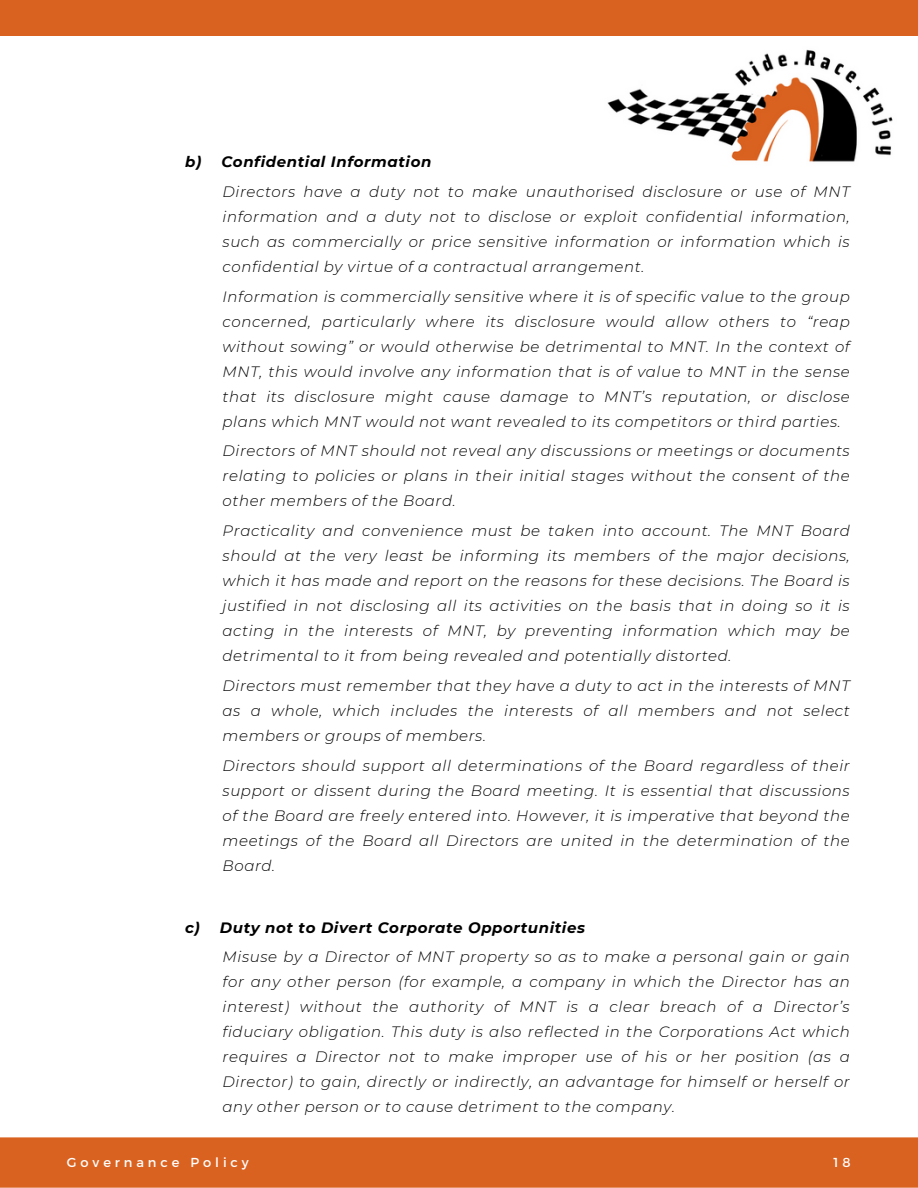
<style>
.page{position:relative;width:918px;height:1188px;background:#fff}
.page>*{position:absolute;margin:0;border:0;box-sizing:border-box;transform-origin:0 0}
.t1{font:italic 300 15px/25px "Montserrat";letter-spacing:.04em;color:#000;text-align:justify}
.t2{font:italic 700 15px "Montserrat";letter-spacing:.04em;color:#000}
.t3{font:13.05px "Montserrat";letter-spacing:.3em;color:#fff}
</style>
<div class="page">
<img style="left:607px;top:49px;width:286px;height:113px">
<div style="left:0;top:0;width:918px;height:36px;background:#da6220"></div>
<div style="left:0;top:1137px;width:918px;height:51px;background:#da6220"></div>
<p class="t2" style="left:185px;top:153px;width:248px">b) Confidential Information</p>
<h1 class="t1" style="left:223px;top:179px;width:629px">Directors have a duty not to make unauthorised disclosure or use of MNT information and a duty not to disclose or exploit confidential information, such as commercially or price sensitive information or information which is confidential by virtue of a contractual arrangement.</h1>
<h2 class="t1" style="left:223px;top:284px;width:629px">Information is commercially sensitive where it is of specific value to the group concerned, particularly where its disclosure would allow others to “reap without sowing” or would otherwise be detrimental to MNT. In the context of MNT, this would involve any information that is of value to MNT in the sense that its disclosure might cause damage to MNT’s reputation, or disclose plans which MNT would not want revealed to its competitors or third parties.</h2>
<h2 class="t1" style="left:223px;top:438px;width:629px">Directors of MNT should not reveal any discussions or meetings or documents relating to policies or plans in their initial stages without the consent of the other members of the Board.</h2>
<h2 class="t1" style="left:223px;top:518px;width:629px">Practicality and convenience must be taken into account. The MNT Board should at the very least be informing its members of the major decisions, which it has made and report on the reasons for these decisions. The Board is justified in not disclosing all its activities on the basis that in doing so it is acting in the interests of MNT, by preventing information which may be detrimental to it from being revealed and potentially distorted.</h2>
<h2 class="t1" style="left:223px;top:673px;width:629px">Directors must remember that they have a duty to act in the interests of MNT as a whole, which includes the interests of all members and not select members or groups of members.</h2>
<h2 class="t1" style="left:223px;top:753px;width:629px">Directors should support all determinations of the Board regardless of their support or dissent during the Board meeting. It is essential that discussions of the Board are freely entered into. However, it is imperative that beyond the meetings of the Board all Directors are united in the determination of the Board.</h2>
<h2 class="t2" style="left:185px;top:918px;width:401px">c) Duty not to Divert Corporate Opportunities</h2>
<h1 class="t1" style="left:223px;top:944px;width:629px">Misuse by a Director of MNT property so as to make a personal gain or gain for any other person (for example, a company in which the Director has an interest) without the authority of MNT is a clear breach of a Director’s fiduciary obligation. This duty is also reflected in the Corporations Act which requires a Director not to make improper use of his or her position (as a Director) to gain, directly or indirectly, an advantage for himself or herself or any other person or to cause detriment to the company.</h1>
<p class="t3" style="left:67px;top:1154px;width:183px">Governance Policy</p>
<p class="t3" style="left:834px;top:1154px;width:19px">1 8</p>
</div>
